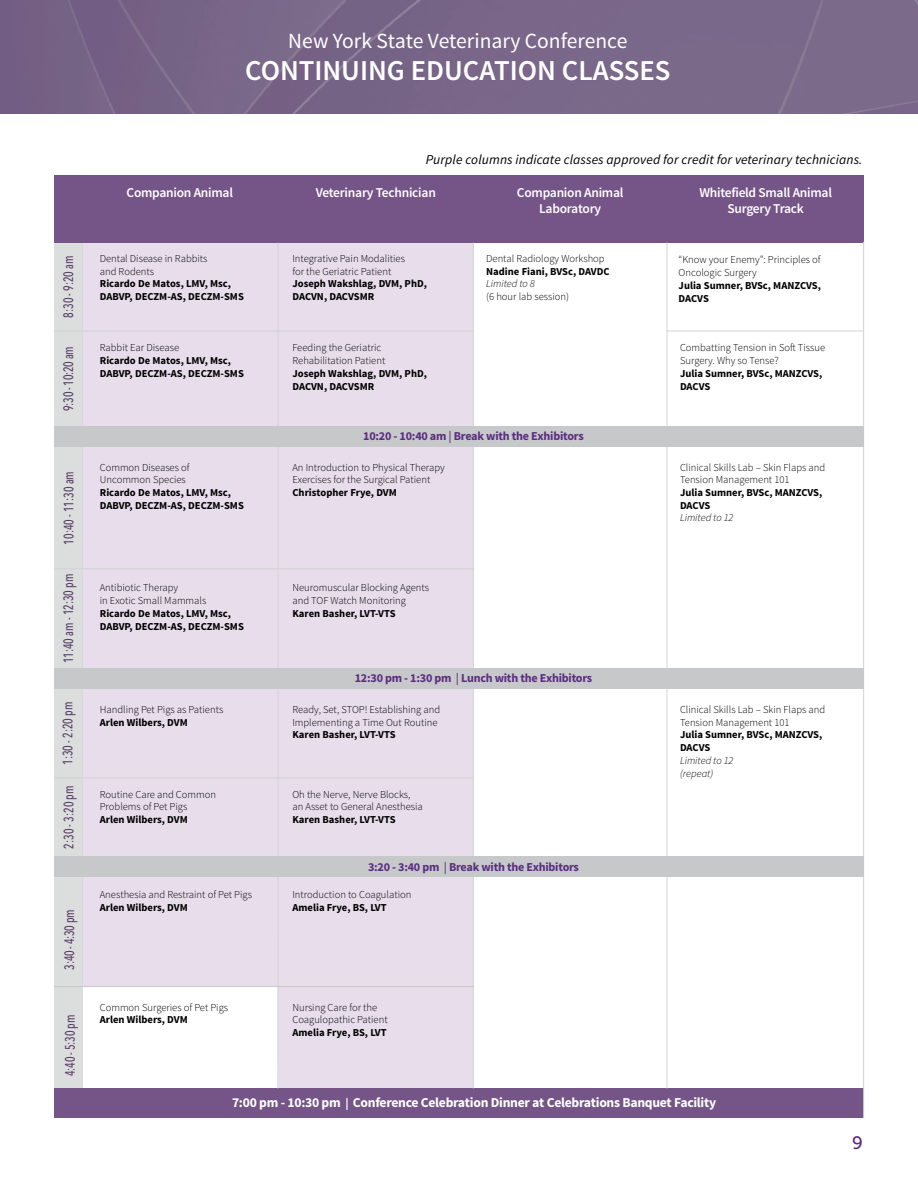
<style>
.page{position:relative;width:918px;height:1188px;background:#fff}
.page>*{position:absolute;margin:0;border:0;box-sizing:border-box;transform-origin:0 0}
.t1{font:600 28.8px "Source Sans Pro";color:#fff}
.t2{font:21.6px "Source Sans Pro";color:#fff}
.t3{font:18px "Museo Slab 500";color:#5b2b82}
.t4{font:500 13.65px "Avenir Next Condensed";color:#583d66;scale:.85 1}
.t5{font:700 13.65px "Source Sans Pro";letter-spacing:-.02em;color:#fff}
.t6{font:600 13.5px/16.2px "Source Sans Pro";letter-spacing:-.02em;color:#fff;text-align:center}
.t7{font:italic 13.5px "Source Sans Pro";letter-spacing:.01em;color:#000}
.t8{font:700 12.15px "Source Sans Pro";letter-spacing:-.02em;color:#5b2d82}
.t9{font:300 10.65px/12.8px "Source Sans Pro";color:#000}
.t10{font:700 10.65px/12.8px "Source Sans Pro";color:#000}
.t11{font:italic 300 10.65px/12.8px "Source Sans Pro";color:#000}
.s1{color:#755487}
.s2{font-size:12.15px}
</style>
<div class="page">
<div style="left:277px;top:877px;width:196px;height:211px;background:#e7ddeb"></div>
<div style="left:82px;top:877px;width:196px;height:109px;background:#e7ddeb"></div>
<div style="left:82px;top:243px;width:391px;height:614px;background:#e7ddeb"></div>
<div style="left:0;top:0;width:918px;height:113px;background:#796789"></div>
<div style="left:54px;top:176px;width:810px;height:67px;background:#755487"></div>
<div style="left:54px;top:243px;width:28px;height:845px;background:#dcdede"></div>
<div style="left:54px;top:1088px;width:810px;height:30px;background:#755487"></div>
<hr style="left:278px;top:243px;width:1px;height:845px;background:#d1d3d4">
<hr style="left:473px;top:243px;width:1px;height:845px;background:#d1d3d4">
<hr style="left:667px;top:243px;width:1px;height:845px;background:#d1d3d4">
<hr style="left:863px;top:242px;width:1px;height:876px;background:#d1d3d4">
<hr style="left:54px;top:331px;width:420px;height:1px;background:#d1d3d4">
<hr style="left:54px;top:986px;width:420px;height:1px;background:#c7c8ca">
<div style="left:54px;top:427px;width:810px;height:20px;background:#c7c8ca"></div>
<div style="left:54px;top:668px;width:810px;height:20px;background:#c7c8ca"></div>
<div style="left:54px;top:857px;width:810px;height:20px;background:#c7c8ca"></div>
<hr style="left:54px;top:568px;width:419px;height:1px;background:#d1d3d4">
<hr style="left:54px;top:778px;width:419px;height:1px;background:#d1d3d4">
<hr style="left:667px;top:331px;width:197px;height:1px;background:#d1d3d4">
<h2 class="t2" style="left:288px;top:27px;width:341px">New York State Veterinary Conference</h2>
<h1 class="t1" style="left:245px;top:52px;width:427px">CONTINUING EDUCATION CLASSES</h1>
<p class="t4" style="left:60px;top:318px;width:75px;rotate:-90deg">8:30 - 9:20 am</p>
<p class="t4" style="left:60px;top:411px;width:78px;rotate:-90deg">9:30 - 10:20 am</p>
<p class="t4" style="left:61px;top:545px;width:88px;rotate:-90deg">10:40 - 11:30 am</p>
<p class="t4" style="left:60px;top:663px;width:107px;rotate:-90deg">11:40 am - 12:30 pm</p>
<p class="t4" style="left:60px;top:765px;width:76px;rotate:-90deg">1:30 - 2:20 pm</p>
<p class="t4" style="left:61px;top:849px;width:76px;rotate:-90deg">2:30 - 3:20 pm</p>
<p class="t4" style="left:61px;top:970px;width:72px;rotate:-90deg">3:40 - 4:30 pm</p>
<p class="t4" style="left:62px;top:1076px;width:74px;rotate:-90deg">4:40 - 5:30 pm</p>
<p class="t7" style="left:426px;top:151px;width:438px">Purple columns indicate classes approved for credit for veterinary technicians.</p>
<p class="t6" style="left:127px;top:185px;width:108px">Companion Animal</p>
<p class="t6" style="left:316px;top:185px;width:122px">Veterinary Technician</p>
<p class="t6" style="left:517px;top:185px;width:108px">Companion Animal<br>Laboratory</p>
<p class="t6" style="left:699px;top:185px;width:134px">Whitefield Small Animal<br>Surgery Track</p>
<p class="t9" style="left:100px;top:252px;width:109px">Dental Disease in Rabbits and Rodents</p>
<p class="t10" style="left:100px;top:278px;width:146px">Ricardo De Matos, LMV, Msc,<br>DABVP, DECZM-AS, DECZM-SMS</p>
<p class="t9" style="left:292px;top:252px;width:114px">Integrative Pain Modalities for the Geriatric Patient</p>
<p class="t10" style="left:292px;top:278px;width:136px">Joseph Wakshlag, DVM, PhD,<br>DACVN, DACVSMR</p>
<p class="t9" style="left:486px;top:252px;width:120px">Dental Radiology Workshop</p>
<p class="t10" style="left:486px;top:265px;width:125px">Nadine Fiani, BVSc, DAVDC</p>
<p class="t11" style="left:486px;top:277px;width:50px">Limited to 8</p>
<p class="t9" style="left:486px;top:290px;width:84px">(6 hour lab session)</p>
<p class="t9" style="left:679px;top:254px;width:144px">“Know your Enemy”: Principles of<br>Oncologic Surgery</p>
<p class="t10" style="left:679px;top:279px;width:144px">Julia Sumner, BVSc, MANZCVS,<br>DACVS</p>
<p class="t9" style="left:100px;top:342px;width:81px">Rabbit Ear Disease</p>
<p class="t10" style="left:100px;top:355px;width:146px">Ricardo De Matos, LMV, Msc,<br>DABVP, DECZM-AS, DECZM-SMS</p>
<p class="t9" style="left:292px;top:342px;width:94px">Feeding the Geriatric<br>Rehabilitation Patient</p>
<p class="t10" style="left:292px;top:367px;width:136px">Joseph Wakshlag, DVM, PhD,<br>DACVN, DACVSMR</p>
<p class="t9" style="left:680px;top:342px;width:147px">Combatting Tension in Soft Tissue<br>Surgery. Why so Tense?</p>
<p class="t10" style="left:680px;top:367px;width:144px">Julia Sumner, BVSc, MANZCVS,<br>DACVS</p>
<p class="t8" style="left:363px;top:428px;width:222px">10:20 - 10:40 am <span class="s1">|</span> Break with the Exhibitors</p>
<p class="t9" style="left:100px;top:461px;width:91px">Common Diseases of<br>Uncommon Species</p>
<p class="t10" style="left:100px;top:486px;width:146px">Ricardo De Matos, LMV, Msc,<br>DABVP, DECZM-AS, DECZM-SMS</p>
<p class="t9" style="left:292px;top:461px;width:154px">An Introduction to Physical Therapy<br>Exercises for the Surgical Patient</p>
<p class="t10" style="left:292px;top:486px;width:106px">Christopher Frye, DVM</p>
<p class="t9" style="left:680px;top:461px;width:147px">Clinical Skills Lab – Skin Flaps and<br>Tension Management 101</p>
<p class="t10" style="left:680px;top:486px;width:144px">Julia Sumner, BVSc, MANZCVS,<br>DACVS</p>
<p class="t11" style="left:680px;top:512px;width:55px">Limited to 12</p>
<p class="t9" style="left:100px;top:582px;width:108px">Antibiotic Therapy<br>in Exotic Small Mammals</p>
<p class="t10" style="left:100px;top:607px;width:146px">Ricardo De Matos, LMV, Msc,<br>DABVP, DECZM-AS, DECZM-SMS</p>
<p class="t9" style="left:292px;top:582px;width:138px">Neuromuscular Blocking Agents and TOF Watch Monitoring</p>
<p class="t10" style="left:292px;top:607px;width:105px">Karen Basher, LVT-VTS</p>
<p class="t8" style="left:355px;top:670px;width:239px">12:30 pm - 1:30 pm <span class="s1">|</span> Lunch with the Exhibitors</p>
<p class="t9" style="left:100px;top:703px;width:125px">Handling Pet Pigs as Patients</p>
<p class="t10" style="left:100px;top:716px;width:89px">Arlen Wilbers, DVM</p>
<p class="t9" style="left:292px;top:703px;width:149px">Ready, Set, STOP! Establishing and<br>Implementing a Time Out Routine</p>
<p class="t10" style="left:292px;top:729px;width:105px">Karen Basher, LVT-VTS</p>
<p class="t9" style="left:680px;top:703px;width:147px">Clinical Skills Lab – Skin Flaps and<br>Tension Management 101</p>
<p class="t10" style="left:680px;top:729px;width:144px">Julia Sumner, BVSc, MANZCVS,<br>DACVS</p>
<p class="t11" style="left:680px;top:754px;width:55px">Limited to 12 (repeat)</p>
<p class="t9" style="left:100px;top:788px;width:118px">Routine Care and Common<br>Problems of Pet Pigs</p>
<p class="t10" style="left:100px;top:813px;width:89px">Arlen Wilbers, DVM</p>
<p class="t9" style="left:292px;top:788px;width:132px">Oh the Nerve, Nerve Blocks, an Asset to General Anesthesia</p>
<p class="t10" style="left:292px;top:813px;width:105px">Karen Basher, LVT-VTS</p>
<p class="t8" style="left:368px;top:859px;width:212px">3:20 - 3:40 pm <span class="s1">|</span> Break with the Exhibitors</p>
<p class="t9" style="left:100px;top:888px;width:154px">Anesthesia and Restraint of Pet Pigs</p>
<p class="t10" style="left:100px;top:902px;width:89px">Arlen Wilbers, DVM</p>
<p class="t9" style="left:292px;top:888px;width:120px">Introduction to Coagulation</p>
<p class="t10" style="left:292px;top:902px;width:96px">Amelia Frye, BS, LVT</p>
<p class="t9" style="left:100px;top:1001px;width:130px">Common Surgeries of Pet Pigs</p>
<p class="t10" style="left:100px;top:1014px;width:89px">Arlen Wilbers, DVM</p>
<p class="t9" style="left:292px;top:1001px;width:97px">Nursing Care for the<br>Coagulopathic Patient</p>
<p class="t10" style="left:292px;top:1027px;width:96px">Amelia Frye, BS, LVT</p>
<p class="t5" style="left:232px;top:1094px;width:486px">7:00 pm - 10:30 pm <span class="s2">|</span> Conference Celebration Dinner at Celebrations Banquet Facility</p>
<h3 class="t3" style="left:852px;top:1133px;width:12px">9</h3>
</div>
